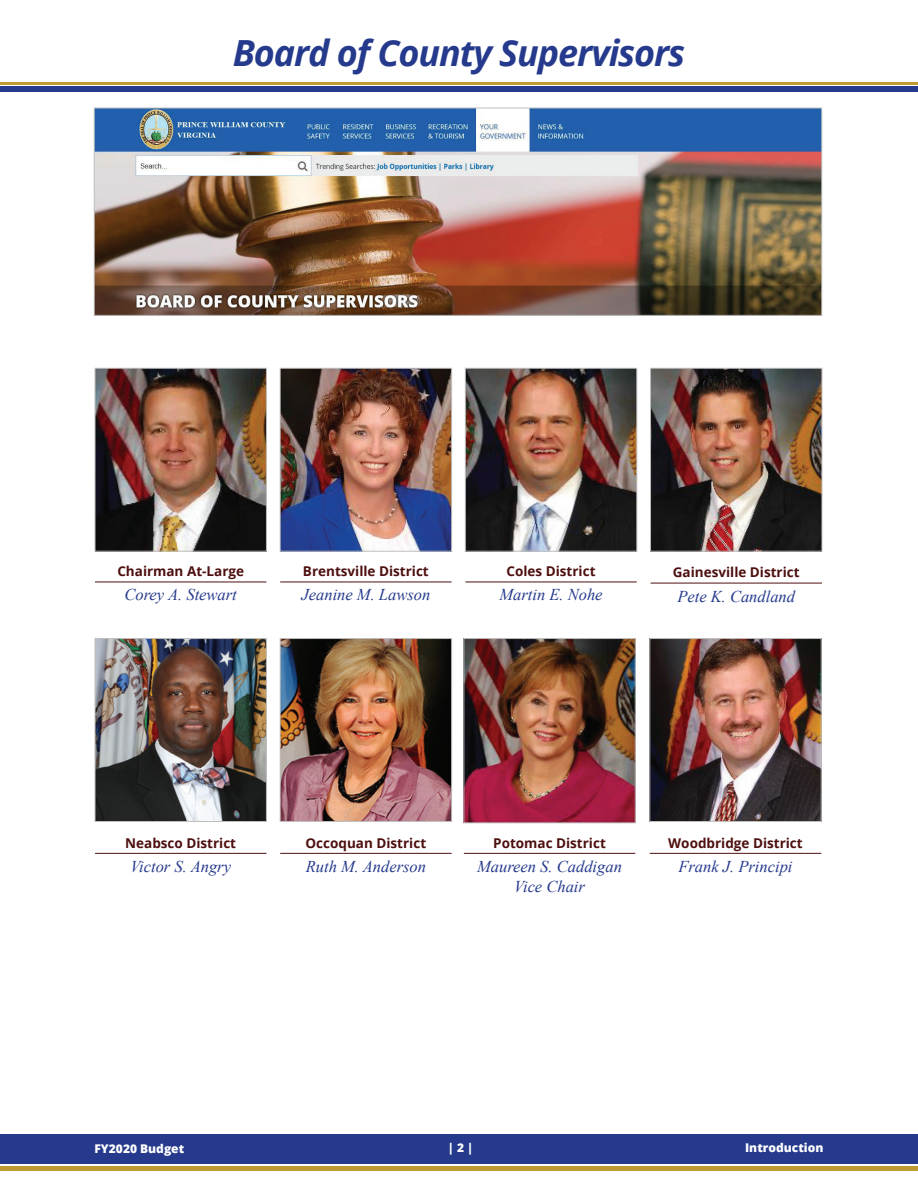
<style>
.page{position:relative;width:918px;height:1188px;background:#fff}
.page>*{position:absolute;margin:0;border:0;box-sizing:border-box;transform-origin:0 0}
.t1{font:italic 700 36px "Open Sans";letter-spacing:-.03em;color:#253a8c}
.t2{font:italic 16.5px/19.8px "Times New Roman";color:#253a8c;text-align:center}
.t3{font:700 13.5px "Open Sans";color:#4d0f0f}
.t4{font:800 12px "Open Sans";color:#fff}
</style>
<div class="page">
<hr style="left:0;top:1166px;width:918px;height:4px;background:#c09a32">
<div style="left:0;top:1134px;width:918px;height:30px;background:#253a8c"></div>
<hr style="left:0;top:82px;width:918px;height:3px;background:#c09a32">
<div style="left:0;top:86px;width:918px;height:6px;background:#253a8c"></div>
<img style="left:96px;top:110px;width:724px;height:204px">
<div style="left:94px;top:108px;width:728px;height:208px;border:1px solid #c0bfbf"></div>
<hr style="left:95px;top:582px;width:171px;height:1px;background:#4d0f0f">
<img style="left:97px;top:370px;width:168px;height:180px">
<div style="left:95px;top:368px;width:172px;height:184px;border:1px solid #c0bfbf"></div>
<img style="left:282px;top:370px;width:168px;height:180px">
<div style="left:280px;top:368px;width:172px;height:184px;border:1px solid #c0bfbf"></div>
<hr style="left:280px;top:582px;width:172px;height:1px;background:#4d0f0f">
<img style="left:467px;top:370px;width:168px;height:180px">
<div style="left:465px;top:368px;width:172px;height:184px;border:1px solid #c0bfbf"></div>
<hr style="left:465px;top:582px;width:172px;height:1px;background:#4d0f0f">
<img style="left:652px;top:370px;width:168px;height:180px">
<div style="left:650px;top:368px;width:172px;height:184px;border:1px solid #c0bfbf"></div>
<hr style="left:651px;top:583px;width:171px;height:1px;background:#4d0f0f">
<img style="left:465px;top:640px;width:169px;height:181px">
<div style="left:463px;top:638px;width:173px;height:185px;border:1px solid #c0bfbf"></div>
<hr style="left:464px;top:853px;width:171px;height:1px;background:#4d0f0f">
<img style="left:97px;top:640px;width:168px;height:180px">
<div style="left:95px;top:638px;width:172px;height:184px;border:1px solid #c0bfbf"></div>
<hr style="left:95px;top:853px;width:171px;height:1px;background:#4d0f0f">
<img style="left:282px;top:640px;width:168px;height:180px">
<div style="left:280px;top:638px;width:172px;height:184px;border:1px solid #c0bfbf"></div>
<hr style="left:280px;top:853px;width:172px;height:1px;background:#4d0f0f">
<img style="left:651px;top:640px;width:169px;height:180px">
<div style="left:649px;top:638px;width:173px;height:184px;border:1px solid #c0bfbf"></div>
<hr style="left:650px;top:853px;width:171px;height:1px;background:#4d0f0f">
<h1 class="t1" style="left:233px;top:28px;width:454px">Board of County Supervisors</h1>
<p class="t3" style="left:117px;top:562px;width:128px">Chairman At-Large</p>
<p class="t2" style="left:125px;top:585px;width:114px">Corey A. Stewart</p>
<p class="t3" style="left:303px;top:562px;width:127px">Brentsville District</p>
<p class="t2" style="left:302px;top:585px;width:130px">Jeanine M. Lawson</p>
<p class="t3" style="left:507px;top:562px;width:90px">Coles District</p>
<p class="t2" style="left:500px;top:585px;width:105px">Martin E. Nohe</p>
<p class="t3" style="left:673px;top:563px;width:128px">Gainesville District</p>
<p class="t2" style="left:677px;top:586px;width:119px">Pete K. Candland</p>
<p class="t3" style="left:125px;top:833px;width:112px">Neabsco District</p>
<p class="t2" style="left:130px;top:856px;width:102px">Victor S. Angry</p>
<p class="t3" style="left:306px;top:833px;width:122px">Occoquan District</p>
<p class="t2" style="left:306px;top:856px;width:122px">Ruth M. Anderson</p>
<p class="t3" style="left:493px;top:833px;width:114px">Potomac District</p>
<p class="t2" style="left:477px;top:856px;width:146px">Maureen S. Caddigan<br>Vice Chair</p>
<p class="t3" style="left:668px;top:833px;width:136px">Woodbridge District</p>
<p class="t2" style="left:678px;top:856px;width:116px">Frank J. Principi</p>
<p class="t4" style="left:94px;top:1140px;width:91px">FY2020 Budget</p>
<p class="t4" style="left:448px;top:1139px;width:27px">| 2 |</p>
<p class="t4" style="left:745px;top:1138px;width:80px">Introduction</p>
</div>
